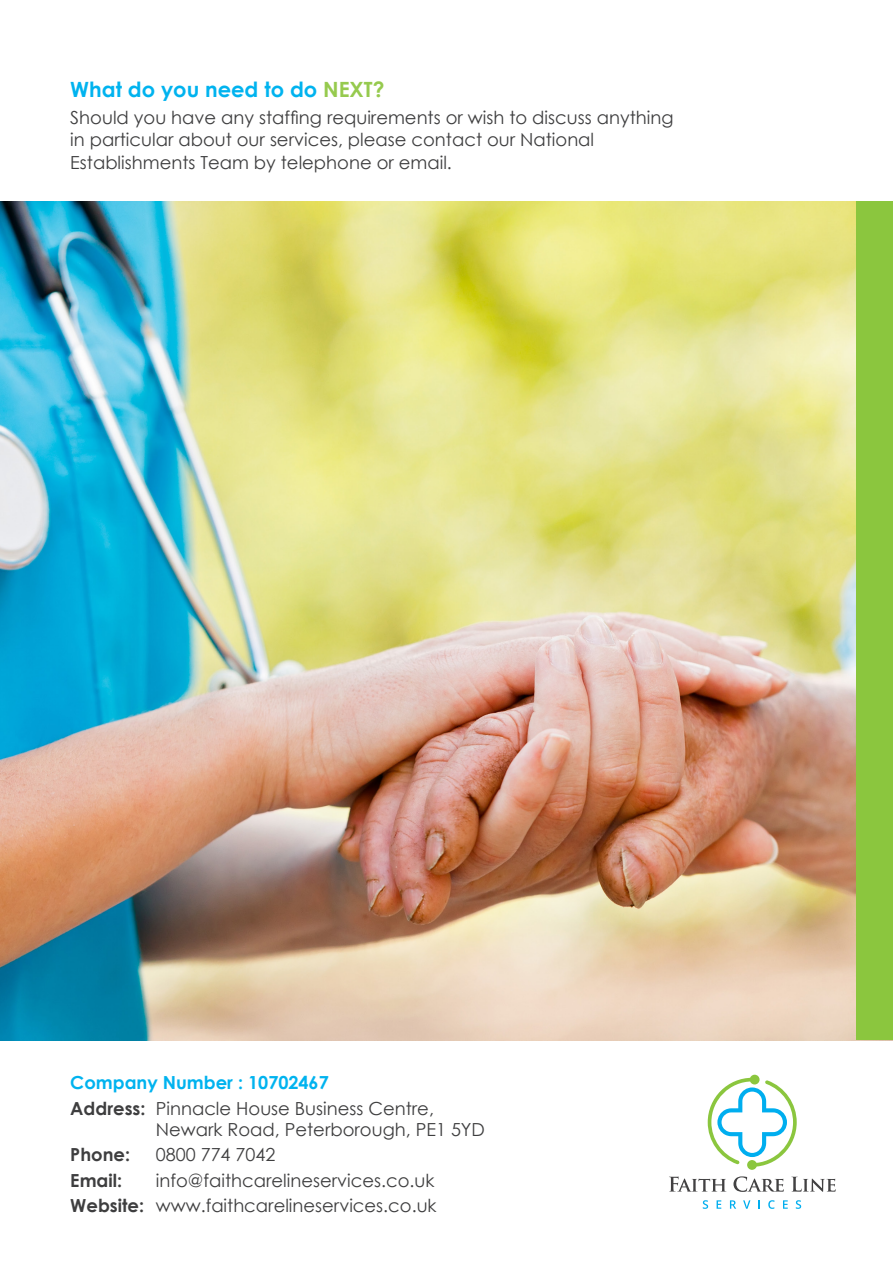
<style>
.page{position:relative;width:893px;height:1263px;background:#fff}
.page>*{position:absolute;margin:0;border:0;box-sizing:border-box;transform-origin:0 0}
.t1{font:700 21px "Century Gothic";color:#00b3ef}
.t2{font:18px/22.5px "Century Gothic";color:#3e3e3f}
.t3{font:700 18px "Century Gothic";color:#3e3e3f}
.s1{color:#96ca4e}
.s2{font-weight:700;color:#00b3ef}
.s3{font-weight:700}
</style>
<div class="page">
<img style="left:0;top:201px;width:857px;height:839px">
<div style="left:857px;top:201px;width:36px;height:839px;background:#8bc63e"></div>
<svg style="left:708px;top:1078px;width:89px;height:89px"></svg>
<div style="left:750px;top:1075px;width:9px;height:9px;background:#8bc63e;border-radius:50%"></div>
<div style="left:747px;top:1160px;width:10px;height:10px;background:#8bc63e;border-radius:50%"></div>
<svg style="left:703px;top:1200px;width:5px;height:9px"></svg>
<svg style="left:717px;top:1200px;width:4px;height:9px"></svg>
<svg style="left:730px;top:1200px;width:6px;height:9px"></svg>
<svg style="left:743px;top:1200px;width:7px;height:9px"></svg>
<svg style="left:758px;top:1200px;width:2px;height:9px"></svg>
<svg style="left:768px;top:1200px;width:7px;height:9px"></svg>
<svg style="left:783px;top:1200px;width:5px;height:9px"></svg>
<svg style="left:796px;top:1200px;width:5px;height:9px"></svg>
<svg style="left:669px;top:1176px;width:57px;height:15px"></svg>
<svg style="left:733px;top:1176px;width:51px;height:16px"></svg>
<svg style="left:791px;top:1177px;width:45px;height:15px"></svg>
<p class="t1" style="left:70px;top:73px;width:316px">What do you need to do <span class="s1">n ext?</span></p>
<p class="t2" style="left:70px;top:106px;width:605px">Should you have any staffing requirements or wish to discuss anything in particular about our services, please contact our National<br>Establishments Team by telephone or email.</p>
<p class="t2" style="left:70px;top:1069px;width:365px;line-height:25.5px"><span class="s2">Company Number : 10702467<br></span><span class="s3">Address:</span> Pinnacle House Business Centre,</p>
<p class="t2" style="left:156px;top:1117px;width:331px">Newark Road, Peterborough, PE1 5YD</p>
<p class="t3" style="left:70px;top:1141px;width:61px">Phone:</p>
<p class="t2" style="left:156px;top:1143px;width:121px">0800 774 7042</p>
<p class="t3" style="left:70px;top:1166px;width:53px">Email:</p>
<p class="t2" style="left:70px;top:1167px;width:368px;line-height:25.5px;text-align:right">info@faithcarelineservices.co.uk<br><span class="s3">Website:</span> www.faithcarelineservices.co.uk</p>
</div>
